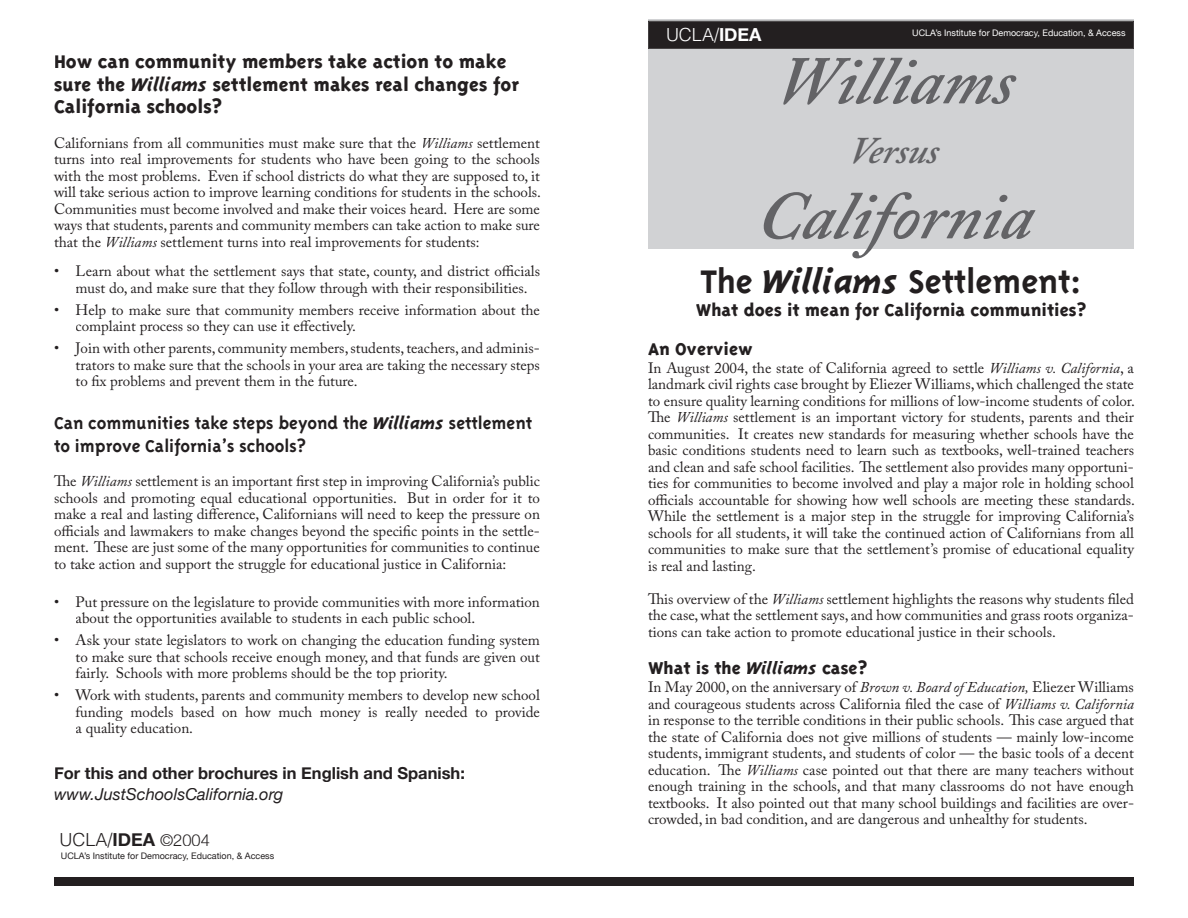
<style>
.page{position:relative;width:1188px;height:918px;background:#fff}
.page>*{position:absolute;margin:0;border:0;box-sizing:border-box;transform-origin:0 0}
.t1{font:italic 600 67.5px "Adobe Caslon Pro";color:#636366}
.t2{font:700 37.5px "Triplex";color:#231f20}
.t3{font:italic 600 37.5px "Adobe Caslon Pro";color:#636366}
.t4{font:800 21px/22.5px "Triplex";color:#231f20}
.t5{font:700 19.5px/22.5px "Triplex";color:#231f20}
.t6{font:800 19.5px/39px "Triplex";color:#231f20}
.t7{font:300 18px "Helvetica";color:#231f20}
.t8{font:300 18px "Helvetica";color:#fff}
.t9{font:700 16.5px "Helvetica Neue";color:#231f20}
.t10{font:italic 16.5px "Helvetica Neue";color:#231f20}
.t11{font:15px/16.5px "Adobe Caslon Pro";color:#231f20;text-align:justify}
.t12{font:9px "Helvetica Neue";color:#fff}
.t13{font:9px "Helvetica Neue";color:#231f20}
.s1{font-style:italic}
.s2{font-weight:800;font-style:italic}
.s3{font-family:"Helvetica Neue";font-weight:700}
.s4{font-family:"Helvetica Neue";font-size:16.5px}
</style>
<div class="page">
<div style="left:648px;top:19px;width:486px;height:229px;background:#d1d2d4"></div>
<svg style="left:648px;top:21px;width:486px;height:28px;background:#252223"></svg>
<div style="left:54px;top:877px;width:1080px;height:9px;background:#231f20"></div>
<h3 class="t4" style="left:54px;top:50px;width:467px">How can community members take action to make sure the <span class="s1">Williams</span> settlement makes real changes for<br>California schools?</h3>
<p class="t11" style="left:54px;top:135px;width:489px">Californians from all communities must make sure that the <span class="s1">Williams</span> settlement turns into real improvements for students who have been going to the schools with the most problems. Even if school districts do what they are supposed to, it will take serious action to improve learning conditions for students in the schools.<br>Communities must become involved and make their voices heard. Here are some ways that students, parents and community members can take action to make sure that the <span class="s1">Williams</span> settlement turns into real improvements for students:</p>
<p class="t11" style="left:76px;top:263px;width:466px;text-indent:-22px">• Learn about what the settlement says that state, county, and district officials must do, and make sure that they follow through with their responsibilities.</p>
<p class="t11" style="left:76px;top:301px;width:466px;text-indent:-22px">• Help to make sure that community members receive information about the complaint process so they can use it effectively.</p>
<p class="t11" style="left:76px;top:340px;width:466px;text-indent:-22px">• Join with other parents, community members, students, teachers, and adminis&shy;trators to make sure that the schools in your area are taking the necessary steps to fix problems and prevent them in the future.</p>
<h3 class="t5" style="left:54px;top:412px;width:480px">Can communities take steps beyond the <span class="s2">Williams</span> settlement to improve California’s schools?</h3>
<p class="t11" style="left:54px;top:473px;width:487px">The <span class="s1">Williams</span> settlement is an important first step in improving California’s public schools and promoting equal educational opportunities. But in order for it to make a real and lasting difference, Californians will need to keep the pressure on officials and lawmakers to make changes beyond the specific points in the settle&shy;ment. These are just some of the many opportunities for communities to continue to take action and support the struggle for educational justice in California:</p>
<p class="t11" style="left:76px;top:594px;width:466px;text-indent:-22px">• Put pressure on the legislature to provide communities with more information about the opportunities available to students in each public school.</p>
<p class="t11" style="left:76px;top:632px;width:466px;text-indent:-22px">• Ask your state legislators to work on changing the education funding system to make sure that schools receive enough money, and that funds are given out fairly. Schools with more problems should be the top priority.</p>
<p class="t11" style="left:76px;top:687px;width:466px;text-indent:-22px">• Work with students, parents and community members to develop new school funding models based on how much money is really needed to provide a quality education.</p>
<p class="t9" style="left:54px;top:762px;width:412px">For this and other brochures in English and Spanish:</p>
<p class="t10" style="left:54px;top:784px;width:231px">www.JustSchoolsCalifornia.org</p>
<p class="t7" style="left:59px;top:828px;width:152px">UCLA/<span class="s3">IDEA</span> <span class="s4">©2004</span></p>
<p class="t13" style="left:61px;top:850px;width:215px">UCLA’s Institute for Democracy, Education, &amp; Access</p>
<p class="t8" style="left:666px;top:24px;width:97px">UCLA/<span class="s3">IDEA</span></p>
<p class="t12" style="left:912px;top:27px;width:215px">UCLA’s Institute for Democracy, Education, &amp; Access</p>
<h1 class="t1" style="left:774px;top:41px;width:260px">Williams</h1>
<h2 class="t3" style="left:849px;top:128px;width:102px">Versus</h2>
<h1 class="t1" style="left:756px;top:176px;width:297px">California</h1>
<h2 class="t2" style="left:700px;top:261px;width:383px">The <span class="s2">Williams</span> Settlement:</h2>
<h3 class="t6" style="left:648px;top:290px;width:440px;text-indent:48px">What does it mean for California communities?<br>An Overview</h3>
<p class="t11" style="left:648px;top:360px;width:489px">In August 2004, the state of California agreed to settle <span class="s1">Williams v. California</span>, a landmark civil rights case brought by Eliezer Williams, which challenged the state to ensure quality learning conditions for millions of low-income students of color.<br>The <span class="s1">Williams</span> settlement is an important victory for students, parents and their communities. It creates new standards for measuring whether schools have the basic conditions students need to learn such as textbooks, well-trained teachers and clean and safe school facilities. The settlement also provides many opportuni&shy;ties for communities to become involved and play a major role in holding school officials accountable for showing how well schools are meeting these standards.<br>While the settlement is a major step in the struggle for improving California’s schools for all students, it will take the continued action of Californians from all communities to make sure that the settlement’s promise of educational equality is real and lasting.</p>
<p class="t11" style="left:648px;top:591px;width:487px">This overview of the <span class="s1">Williams</span> settlement highlights the reasons why students filed the case, what the settlement says, and how communities and grass roots organiza&shy;tions can take action to promote educational justice in their schools.</p>
<h3 class="t6" style="left:648px;top:649px;width:221px">What is the <span class="s1">Williams</span> case?</h3>
<p class="t11" style="left:648px;top:679px;width:488px">In May 2000, on the anniversary of <span class="s1">Brown v. Board of Education,</span> Eliezer Williams and courageous students across California filed the case of <span class="s1">Williams v. California </span>in response to the terrible conditions in their public schools. This case argued that the state of California does not give millions of students — mainly low-income students, immigrant students, and students of color — the basic tools of a decent education. The <span class="s1">Williams</span> case pointed out that there are many teachers without enough training in the schools, and that many classrooms do not have enough textbooks. It also pointed out that many school buildings and facilities are over&shy;crowded, in bad condition, and are dangerous and unhealthy for students.</p>
</div>
